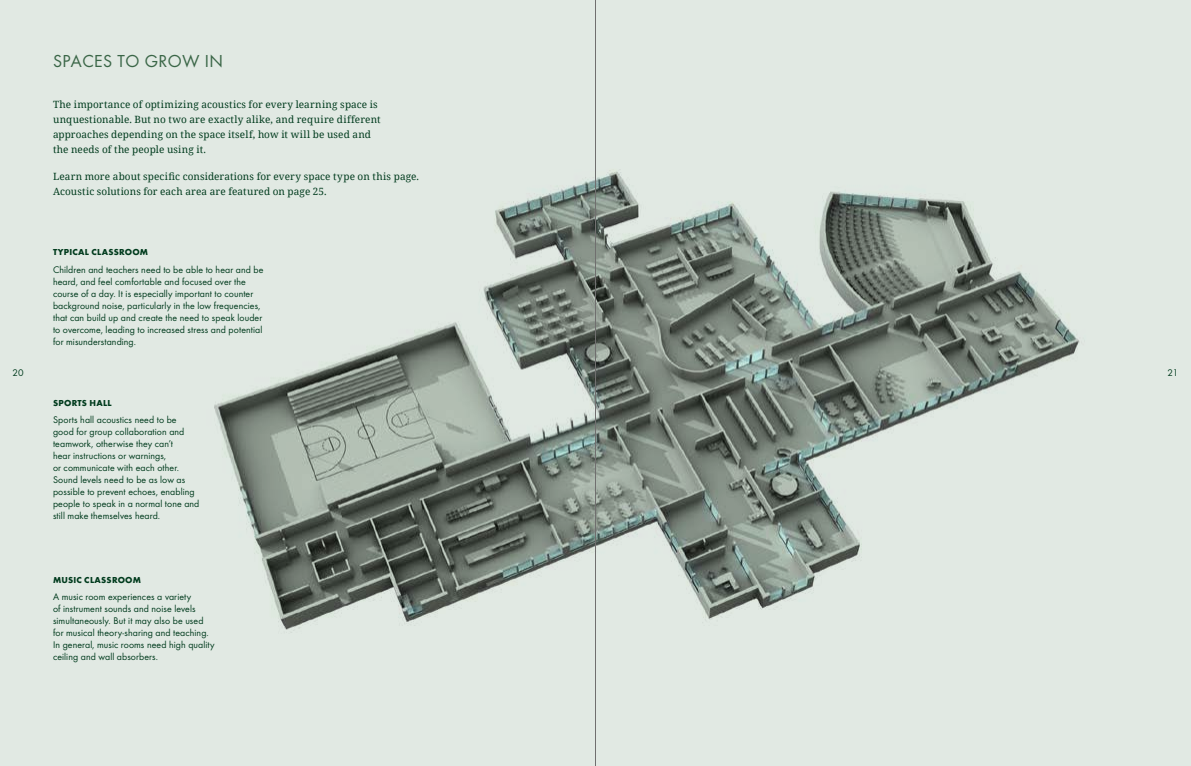
<style>
.page{position:relative;width:1191px;height:766px;background:#fff}
.page>*{position:absolute;margin:0;border:0;box-sizing:border-box;transform-origin:0 0}
.t1{font:18px "Futura Boo";letter-spacing:.025em;color:#3a6647}
.t2{font:10px/12px "Futura Boo";letter-spacing:.01em;color:#003b1d}
.t3{font:10px/15px "Noto Serif";letter-spacing:.01em;color:#003b1d}
.t4{font:700 9px "Futura";letter-spacing:.025em;color:#003b1d}
</style>
<div class="page">
<div style="left:0;top:0;width:1191px;height:765px;background:#e1e9e3"></div>
<img style="left:214px;top:170px;width:866px;height:463px">
<hr style="left:595px;top:0;width:1px;height:765px;background:#706f6f">
<h1 class="t1" style="left:53px;top:50px;width:171px">SPACES TO GROW IN</h1>
<p class="t3" style="left:53px;top:97px;width:329px">The importance of optimizing acoustics for every learning space is unquestionable. But no two are exactly alike, and require different approaches depending on the space itself, how it will be used and the needs of the people using it.</p>
<p class="t3" style="left:53px;top:168px;width:367px">Learn more about specific considerations for every space type on this page.<br>Acoustic solutions for each area are featured on page 25.</p>
<p class="t4" style="left:53px;top:246px;width:97px">TYPICAL CLASSROOM</p>
<p class="t2" style="left:53px;top:264px;width:212px">Children and teachers need to be able to hear and be heard, and feel comfortable and focused over the course of a day. It is especially important to counter background noise, particularly in the low frequencies, that can build up and create the need to speak louder to overcome, leading to increased stress and potential for misunderstanding.</p>
<p class="t2" style="left:12px;top:367px;width:13px">20</p>
<p class="t2" style="left:1167px;top:367px;width:13px">21</p>
<p class="t4" style="left:53px;top:397px;width:60px">SPORTS HALL</p>
<p class="t2" style="left:53px;top:414px;width:148px">Sports hall acoustics need to be good for group collaboration and teamwork, otherwise they can’t<br>hear instructions or warnings,<br>or communicate with each other.<br>Sound levels need to be as low as possible to prevent echoes, enabling people to speak in a normal tone and still make themselves heard.</p>
<p class="t4" style="left:53px;top:574px;width:89px">MUSIC CLASSROOM</p>
<p class="t2" style="left:53px;top:591px;width:163px">A music room experiences a variety<br>of instrument sounds and noise levels simultaneously. But it may also be used for musical theory-sharing and teaching.<br>In general, music rooms need high quality ceiling and wall absorbers.</p>
</div>
